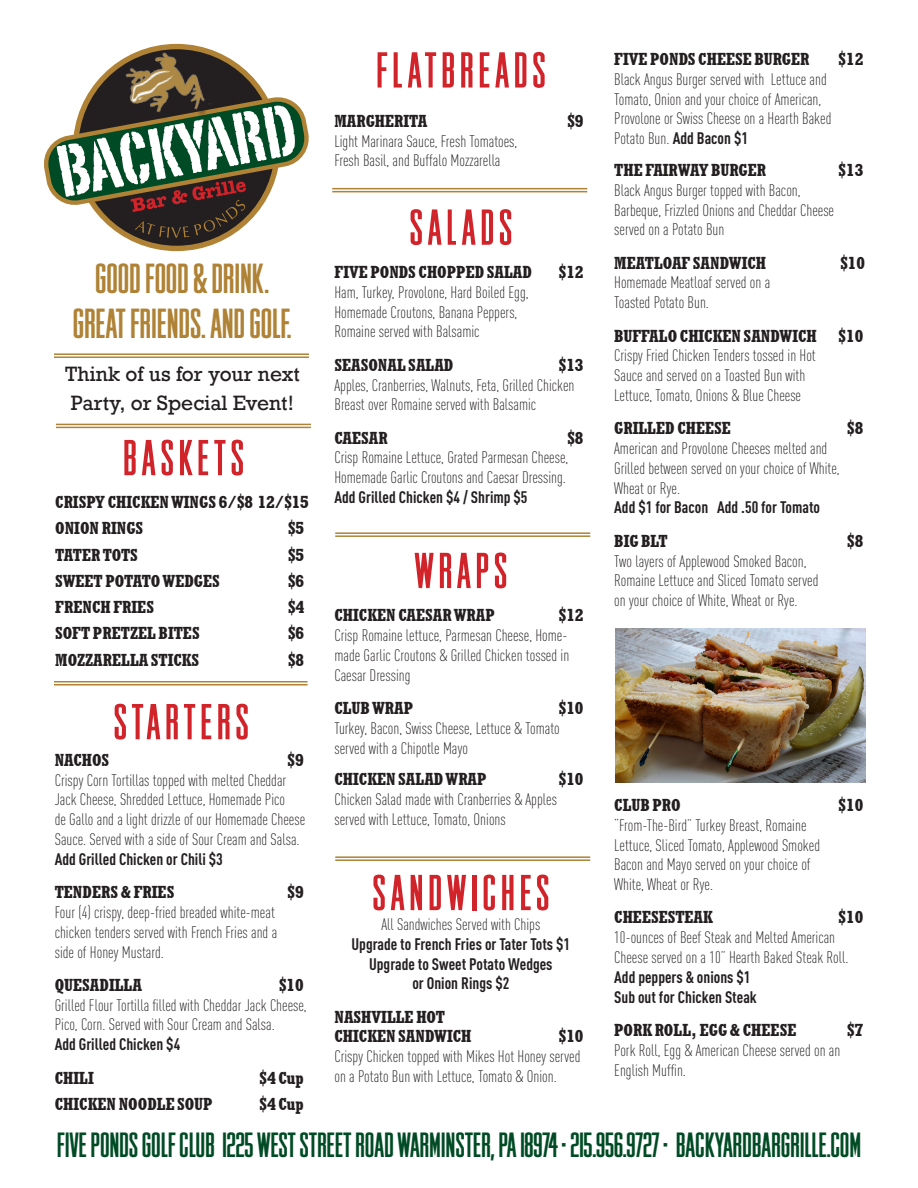
<style>
.page{position:relative;width:918px;height:1188px;background:#fff}
.page>*{position:absolute;margin:0;border:0;box-sizing:border-box;transform-origin:0 0}
.Headers{font:54px "Los Alamos Pro Fat Man";letter-spacing:.1em;color:#d1232a}
.Description{font:54px "Los Alamos Pro Fat Man";letter-spacing:.1em;color:#d1232a}
.Item_Price{font:54px "Los Alamos Pro Fat Man";letter-spacing:.1em;color:#d1232a}
.t1{font:45px "Los Alamos Pro Fat Man";letter-spacing:.01em;color:#af8235}
.t2{font:37.5px "Los Alamos Pro Fat Man";letter-spacing:.01em;color:#004b25}
.t3{font:19.5px/28.5px "Rockwell Nova";color:#231f20;text-align:center}
.Description-2{font:300 16.5px/19.8px "DIN Cond";color:#231f20}
.Item_Price-2{font:700 condensed 16.5px "Rockwell Nova";color:#231f20}
.Description-3{font:700 16.5px/19.8px "DIN Cond";color:#231f20;text-align:center}
.Item_Price-3{font:300 16.5px/19.8px "DIN Cond";color:#231f20}
.Description-4{font:700 condensed 16.5px/19.8px "Rockwell Nova";color:#231f20}
.No_Spacing{font:700 condensed 16.5px "Rockwell Nova";color:#231f20}
.s1{font-weight:700}
.s2{font-weight:300}
</style>
<div class="page">
<svg style="left:76px;top:47px;width:202px;height:201px;background:#3f3224"></svg>
<div style="left:128px;top:48px;width:91px;height:73px;background:#231f20;opacity:.75"></div>
<img style="left:118px;top:43px;width:95px;height:54px">
<svg style="left:44px;top:97px;width:265px;height:141px"></svg>
<hr style="left:54px;top:353px;width:255px;height:2px;background:#af8235">
<hr style="left:54px;top:356px;width:255px;height:2px;background:#af8235">
<hr style="left:332px;top:188px;width:255px;height:1px;background:#af8235">
<hr style="left:332px;top:191px;width:255px;height:1px;background:#af8235">
<hr style="left:335px;top:532px;width:255px;height:2px;background:#af8235">
<hr style="left:335px;top:535px;width:255px;height:2px;background:#af8235">
<hr style="left:335px;top:856px;width:255px;height:2px;background:#af8235">
<hr style="left:335px;top:859px;width:255px;height:2px;background:#af8235">
<hr style="left:56px;top:424px;width:255px;height:1px;background:#af8235">
<hr style="left:56px;top:427px;width:255px;height:1px;background:#af8235">
<hr style="left:54px;top:681px;width:254px;height:1px;background:#af8235">
<hr style="left:54px;top:684px;width:254px;height:1px;background:#af8235">
<img style="left:616px;top:628px;width:250px;height:155px">
<p class="t1" style="left:96px;top:252px;width:175px">GOOD FOOD &amp; DRINK.</p>
<p class="t1" style="left:73px;top:297px;width:220px">GREAT FRIENDS. AND GOLF.</p>
<p class="t3" style="left:65px;top:360px;width:237px">Think of us for your next<br>Party, or Special Event!</p>
<p class="Headers" style="left:123px;top:426px;width:122px">BASKETS</p>
<p class="Item_Price-2" style="left:55px;top:492px;width:255px">CRISPY CHICKEN WINGS 6/$8 12/$15</p>
<p class="Item_Price-2" style="left:55px;top:518px;width:90px">ONION RINGS</p>
<p class="Item_Price-2" style="left:288px;top:518px;width:18px">$5</p>
<p class="No_Spacing" style="left:55px;top:544px;width:84px">TATER TOTS</p>
<p class="No_Spacing" style="left:288px;top:544px;width:18px">$5</p>
<p class="No_Spacing" style="left:55px;top:571px;width:166px">SWEET POTATO WEDGES</p>
<p class="No_Spacing" style="left:288px;top:571px;width:18px">$6</p>
<p class="No_Spacing" style="left:55px;top:597px;width:100px">FRENCH FRIES</p>
<p class="No_Spacing" style="left:288px;top:597px;width:18px">$4</p>
<p class="Item_Price-2" style="left:55px;top:623px;width:146px">SOFT PRETZEL BITES</p>
<p class="Item_Price-2" style="left:288px;top:623px;width:18px">$6</p>
<p class="Item_Price-2" style="left:55px;top:649px;width:146px">MOZZARELLA STICKS</p>
<p class="Item_Price-2" style="left:288px;top:649px;width:18px">$8</p>
<p class="Headers" style="left:114px;top:690px;width:136px">STARTERS</p>
<p class="Item_Price-2" style="left:55px;top:750px;width:56px">NACHOS</p>
<p class="Item_Price-2" style="left:288px;top:750px;width:18px">$9</p>
<p class="Description-2" style="left:55px;top:770px;width:252px">Crispy Corn Tortillas topped with melted Cheddar Jack Cheese, Shredded Lettuce, Homemade Pico<br>de Gallo and a light drizzle of our Homemade Cheese Sauce. Served with a side of Sour Cream and Salsa.</p>
<p class="Description-3" style="left:55px;top:849px;width:170px">Add Grilled Chicken or Chili $3</p>
<p class="Item_Price-2" style="left:55px;top:882px;width:121px">TENDERS &amp; FRIES</p>
<p class="Item_Price-2" style="left:288px;top:882px;width:18px">$9</p>
<p class="Description-2" style="left:55px;top:902px;width:224px">Four (4) crispy, deep-fried breaded white-meat chicken tenders served with French Fries and a side of Honey Mustard.</p>
<p class="Item_Price-2" style="left:55px;top:975px;width:89px">QUESADILLA</p>
<p class="Item_Price-2" style="left:279px;top:975px;width:26px">$10</p>
<p class="Description-2" style="left:55px;top:995px;width:253px">Grilled Flour Tortilla filled with Cheddar Jack Cheese,<br>Pico, Corn. Served with Sour Cream and Salsa.<br><span class="s1">Add Grilled Chicken $4</span></p>
<p class="Item_Price-2" style="left:55px;top:1067px;width:40px">CHILI</p>
<p class="Item_Price-2" style="left:260px;top:1067px;width:46px">$4 Cup</p>
<p class="Item_Price-2" style="left:55px;top:1093px;width:159px">CHICKEN NOODLE SOUP</p>
<p class="Item_Price-2" style="left:260px;top:1093px;width:46px">$4 Cup</p>
<p class="Item_Price" style="left:376px;top:38px;width:170px">FLATBREADS</p>
<p class="Item_Price-2" style="left:334px;top:111px;width:94px">MARGHERITA</p>
<p class="Item_Price-2" style="left:567px;top:111px;width:18px">$9</p>
<p class="Description-2" style="left:334px;top:131px;width:184px">Light Marinara Sauce, Fresh Tomatoes,<br>Fresh Basil, and Buffalo Mozzarella</p>
<p class="Description" style="left:410px;top:195px;width:104px">SALADS</p>
<p class="Item_Price-2" style="left:334px;top:262px;width:199px">FIVE PONDS CHOPPED SALAD</p>
<p class="Item_Price-2" style="left:559px;top:262px;width:26px">$12</p>
<p class="Description-2" style="left:334px;top:282px;width:196px">Ham, Turkey, Provolone, Hard Boiled Egg,<br>Homemade Croutons, Banana Peppers,<br>Romaine served with Balsamic</p>
<p class="Item_Price-2" style="left:334px;top:354px;width:121px">SEASONAL SALAD</p>
<p class="Item_Price-2" style="left:559px;top:354px;width:26px">$13</p>
<p class="Description-2" style="left:334px;top:375px;width:242px">Apples, Cranberries, Walnuts, Feta, Grilled Chicken<br>Breast over Romaine served with Balsamic</p>
<p class="Item_Price-2" style="left:334px;top:427px;width:55px">CAESAR</p>
<p class="Item_Price-2" style="left:567px;top:427px;width:18px">$8</p>
<p class="Description-2" style="left:334px;top:448px;width:235px">Crisp Romaine Lettuce, Grated Parmesan Cheese,<br>Homemade Garlic Croutons and Caesar Dressing.</p>
<p class="Description-3" style="left:334px;top:487px;width:195px">Add Grilled Chicken $4 / Shrimp $5</p>
<p class="Description" style="left:415px;top:539px;width:93px">WRAPS</p>
<p class="Item_Price-2" style="left:334px;top:605px;width:162px">CHICKEN CAESAR WRAP</p>
<p class="Item_Price-2" style="left:559px;top:605px;width:26px">$12</p>
<p class="Description-2" style="left:334px;top:625px;width:236px;text-align:justify">Crisp Romaine lettuce, Parmesan Cheese, Home&shy;made Garlic Croutons &amp; Grilled Chicken tossed in Caesar Dressing</p>
<p class="Item_Price-2" style="left:334px;top:698px;width:80px">CLUB WRAP</p>
<p class="Item_Price-2" style="left:559px;top:698px;width:26px">$10</p>
<p class="Description-2" style="left:334px;top:718px;width:227px">Turkey, Bacon, Swiss Cheese, Lettuce &amp; Tomato served with a Chipotle Mayo</p>
<p class="Item_Price-2" style="left:334px;top:769px;width:154px">CHICKEN SALAD WRAP</p>
<p class="Item_Price-2" style="left:559px;top:769px;width:26px">$10</p>
<p class="Description-2" style="left:334px;top:790px;width:224px">Chicken Salad made with Cranberries &amp; Apples served with Lettuce, Tomato, Onions</p>
<p class="Headers" style="left:373px;top:861px;width:178px">SANDWICHES</p>
<p class="Description-3" style="left:352px;top:914px;width:220px"><span class="s2">All Sandwiches Served with Chips<br></span>Upgrade to French Fries or Tater Tots $1<br>Upgrade to Sweet Potato Wedges<br>or Onion Rings $2</p>
<p class="Description-4" style="left:334px;top:1007px;width:138px">NASHVILLE HOT<br>CHICKEN SANDWICH</p>
<p class="Description-4" style="left:559px;top:1026px;width:26px">$10</p>
<p class="Description-2" style="left:334px;top:1047px;width:247px">Crispy Chicken topped with Mikes Hot Honey served on a Potato Bun with Lettuce, Tomato &amp; Onion.</p>
<p class="Description-4" style="left:614px;top:49px;width:197px">FIVE PONDS CHEESE BURGER</p>
<p class="Description-4" style="left:839px;top:49px;width:26px">$12</p>
<p class="Description-2" style="left:614px;top:69px;width:219px">Black Angus Burger served with Lettuce and Tomato, Onion and your choice of American, Provolone or Swiss Cheese on a Hearth Baked Potato Bun. <span class="s1">Add Bacon $1</span></p>
<p class="Item_Price-2" style="left:614px;top:160px;width:153px">THE FAIRWAY BURGER</p>
<p class="Item_Price-2" style="left:839px;top:160px;width:26px">$13</p>
<p class="Description-2" style="left:614px;top:180px;width:221px">Black Angus Burger topped with Bacon,<br>Barbeque, Frizzled Onions and Cheddar Cheese served on a Potato Bun</p>
<p class="Description-4" style="left:614px;top:253px;width:153px">MEATLOAF SANDWICH</p>
<p class="Description-4" style="left:840px;top:253px;width:26px">$10</p>
<p class="Description-2" style="left:614px;top:273px;width:157px">Homemade Meatloaf served on a<br>Toasted Potato Bun.</p>
<p class="Item_Price-2" style="left:614px;top:325px;width:204px">BUFFALO CHICKEN SANDWICH</p>
<p class="Item_Price-2" style="left:839px;top:325px;width:26px">$10</p>
<p class="Item_Price-3" style="left:614px;top:346px;width:203px">Crispy Fried Chicken Tenders tossed in Hot<br>Sauce and served on a Toasted Bun with<br>Lettuce, Tomato, Onions &amp; Blue Cheese</p>
<p class="Item_Price-2" style="left:614px;top:418px;width:118px">GRILLED CHEESE</p>
<p class="Item_Price-2" style="left:847px;top:418px;width:18px">$8</p>
<p class="Description-2" style="left:614px;top:438px;width:227px">American and Provolone Cheeses melted and Grilled between served on your choice of White, Wheat or Rye.<br><span class="s1">Add $1 for Bacon Add .50 for Tomato</span></p>
<p class="Item_Price-2" style="left:614px;top:530px;width:55px">BIG BLT</p>
<p class="Item_Price-2" style="left:847px;top:530px;width:18px">$8</p>
<p class="Description-2" style="left:614px;top:551px;width:206px">Two layers of Applewood Smoked Bacon,<br>Romaine Lettuce and Sliced Tomato served on your choice of White, Wheat or Rye.</p>
<p class="Item_Price-2" style="left:614px;top:795px;width:68px">CLUB PRO</p>
<p class="Item_Price-2" style="left:839px;top:795px;width:26px">$10</p>
<p class="Description-2" style="left:614px;top:815px;width:207px">“From-The-Bird” Turkey Breast, Romaine Lettuce, Sliced Tomato, Applewood Smoked Bacon and Mayo served on your choice of White, Wheat or Rye.</p>
<p class="Item_Price-2" style="left:614px;top:907px;width:100px">CHEESESTEAK</p>
<p class="Item_Price-2" style="left:839px;top:907px;width:26px">$10</p>
<p class="Description-2" style="left:614px;top:927px;width:236px">10-ounces of Beef Steak and Melted American Cheese served on a 10” Hearth Baked Steak Roll.<br><span class="s1">Add peppers &amp; onions $1<br>Sub out for Chicken Steak</span></p>
<p class="Description-4" style="left:614px;top:1020px;width:184px">PORK ROLL, EGG &amp; CHEESE</p>
<p class="Description-4" style="left:847px;top:1020px;width:18px">$7</p>
<p class="Description-2" style="left:614px;top:1040px;width:228px">Pork Roll, Egg &amp; American Cheese served on an<br>English Muffin.</p>
<p class="t2" style="left:57px;top:1123px;width:805px">FIVE PONDS GOLF CLUB 1225 WEST STREET ROAD WARMINSTER, PA 18974 • 215.956.9727 • BACKYARDBARGRILLE.COM</p>
</div>
